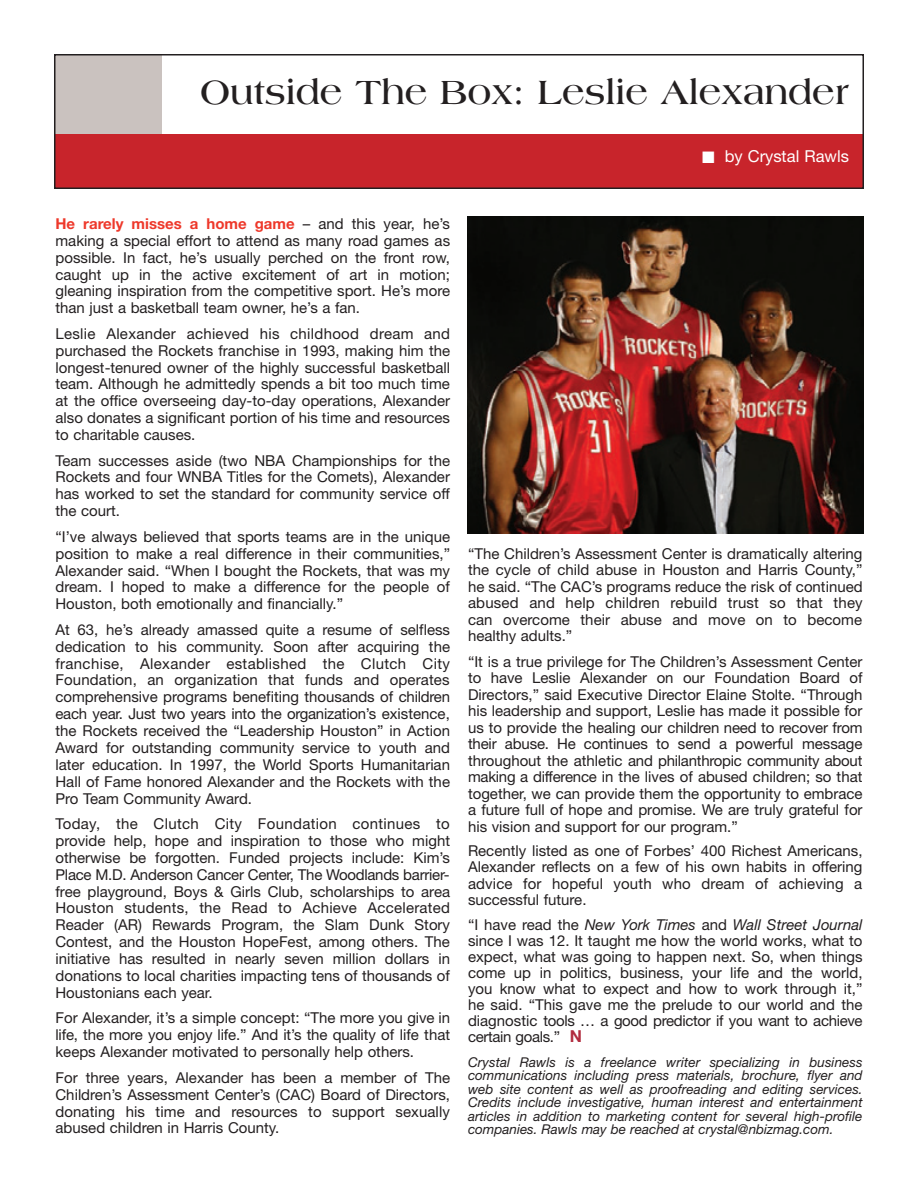
<style>
.page{position:relative;width:918px;height:1188px;background:#fff}
.page>*{position:absolute;margin:0;border:0;box-sizing:border-box;transform-origin:0 0}
.t1{font:700 36px "Americana";color:#231f20}
.t2{font:16.5px "Helvetica Neue";color:#fff}
.t3{font:15px/16.8px "Helvetica Neue";color:#231f20;text-align:justify}
.t4{font:italic 13.5px/13.5px "Helvetica Neue";color:#231f20;text-align:justify}
.s1{font-weight:700;color:#ee382a}
.s2{font-style:italic}
.s3{font-weight:700;font-size:16.5px;color:#b12c3f}
</style>
<div class="page">
<div style="left:54px;top:54px;width:108px;height:118px;background:#cac2bf"></div>
<div style="left:54px;top:134px;width:810px;height:54px;background:#c8242b"></div>
<div style="left:54px;top:54px;width:810px;height:135px;border:2px solid #231f20"></div>
<img style="left:468px;top:217px;width:396px;height:316px">
<p class="t1" style="left:200px;top:78px;width:650px">Outside The Box: Leslie Alexander</p>
<p class="t2" style="left:702px;top:150px;width:148px">❋ by Crystal Rawls</p>
<p class="t3" style="left:56px;top:217px;width:396px"><span class="s1">He rarely misses a home game</span> – and this year, he’s making a special effort to attend as many road games as possible. In fact, he’s usually perched on the front row, caught up in the active excitement of art in motion; gleaning inspiration from the competitive sport. He’s more than just a basketball team owner, he’s a fan.</p>
<p class="t3" style="left:56px;top:327px;width:396px">Leslie Alexander achieved his childhood dream and purchased the Rockets franchise in 1993, making him the longest-tenured owner of the highly successful basketball team. Although he admittedly spends a bit too much time at the office overseeing day-to-day operations, Alexander also donates a significant portion of his time and resources to charitable causes.</p>
<p class="t3" style="left:56px;top:453px;width:396px">Team successes aside (two NBA Championships for the Rockets and four WNBA Titles for the Comets), Alexander has worked to set the standard for community service off the court.</p>
<p class="t3" style="left:56px;top:529px;width:396px">“I’ve always believed that sports teams are in the unique position to make a real difference in their communities,” Alexander said. “When I bought the Rockets, that was my dream. I hoped to make a difference for the people of Houston, both emotionally and financially.”</p>
<p class="t3" style="left:56px;top:622px;width:396px">At 63, he’s already amassed quite a resume of selfless dedication to his community. Soon after acquiring the franchise, Alexander established the Clutch City Foundation, an organization that funds and operates comprehensive programs benefiting thousands of children each year. Just two years into the organization’s existence, the Rockets received the “Leadership Houston” in Action Award for outstanding community service to youth and later education. In 1997, the World Sports Humanitarian Hall of Fame honored Alexander and the Rockets with the Pro Team Community Award.</p>
<p class="t3" style="left:56px;top:817px;width:396px">Today, the Clutch City Foundation continues to provide help, hope and inspiration to those who might otherwise be forgotten. Funded projects include: Kim’s Place M.D. Anderson Cancer Center, The Woodlands barrier&shy;free playground, Boys &amp; Girls Club, scholarships to area Houston students, the Read to Achieve Accelerated Reader (AR) Rewards Program, the Slam Dunk Story Contest, and the Houston HopeFest, among others. The initiative has resulted in nearly seven million dollars in donations to local charities impacting tens of thousands of Houstonians each year.</p>
<p class="t3" style="left:56px;top:1011px;width:396px">For Alexander, it’s a simple concept: “The more you give in life, the more you enjoy life.” And it’s the quality of life that keeps Alexander motivated to personally help others.</p>
<p class="t3" style="left:56px;top:1070px;width:396px">For three years, Alexander has been a member of The Children’s Assessment Center’s (CAC) Board of Directors, donating his time and resources to support sexually abused children in Harris County.</p>
<p class="t3" style="left:468px;top:547px;width:396px">“The Children’s Assessment Center is dramatically altering the cycle of child abuse in Houston and Harris County,” he said. “The CAC’s programs reduce the risk of continued abused and help children rebuild trust so that they can overcome their abuse and move on to become healthy adults.”</p>
<p class="t3" style="left:468px;top:654px;width:396px">“It is a true privilege for The Children’s Assessment Center to have Leslie Alexander on our Foundation Board of Directors,” said Executive Director Elaine Stolte. “Through his leadership and support, Leslie has made it possible for us to provide the healing our children need to recover from their abuse. He continues to send a powerful message throughout the athletic and philanthropic community about making a difference in the lives of abused children; so that together, we can provide them the opportunity to embrace a future full of hope and promise. We are truly grateful for his vision and support for our program.”</p>
<p class="t3" style="left:468px;top:844px;width:396px;line-height:16.2px">Recently listed as one of Forbes’ 400 Richest Americans, Alexander reflects on a few of his own habits in offering advice for hopeful youth who dream of achieving a successful future.</p>
<p class="t3" style="left:468px;top:918px;width:396px;line-height:16.2px">“I have read the <span class="s2">New York Times</span> and <span class="s2">Wall Street Journal </span>since I was 12. It taught me how the world works, what to expect, what was going to happen next. So, when things come up in politics, business, your life and the world, you know what to expect and how to work through it,” he said. “This gave me the prelude to our world and the diagnostic tools … a good predictor if you want to achieve certain goals.” <span class="s3">N</span></p>
<p class="t4" style="left:468px;top:1056px;width:396px">Crystal Rawls is a freelance writer specializing in business communications including press materials, brochure, flyer and web site content as well as proofreading and editing services.<br>Credits include investigative, human interest and entertainment articles in addition to marketing content for several high-profile companies. Rawls may be reached at crystal@nbizmag.com.</p>
</div>
